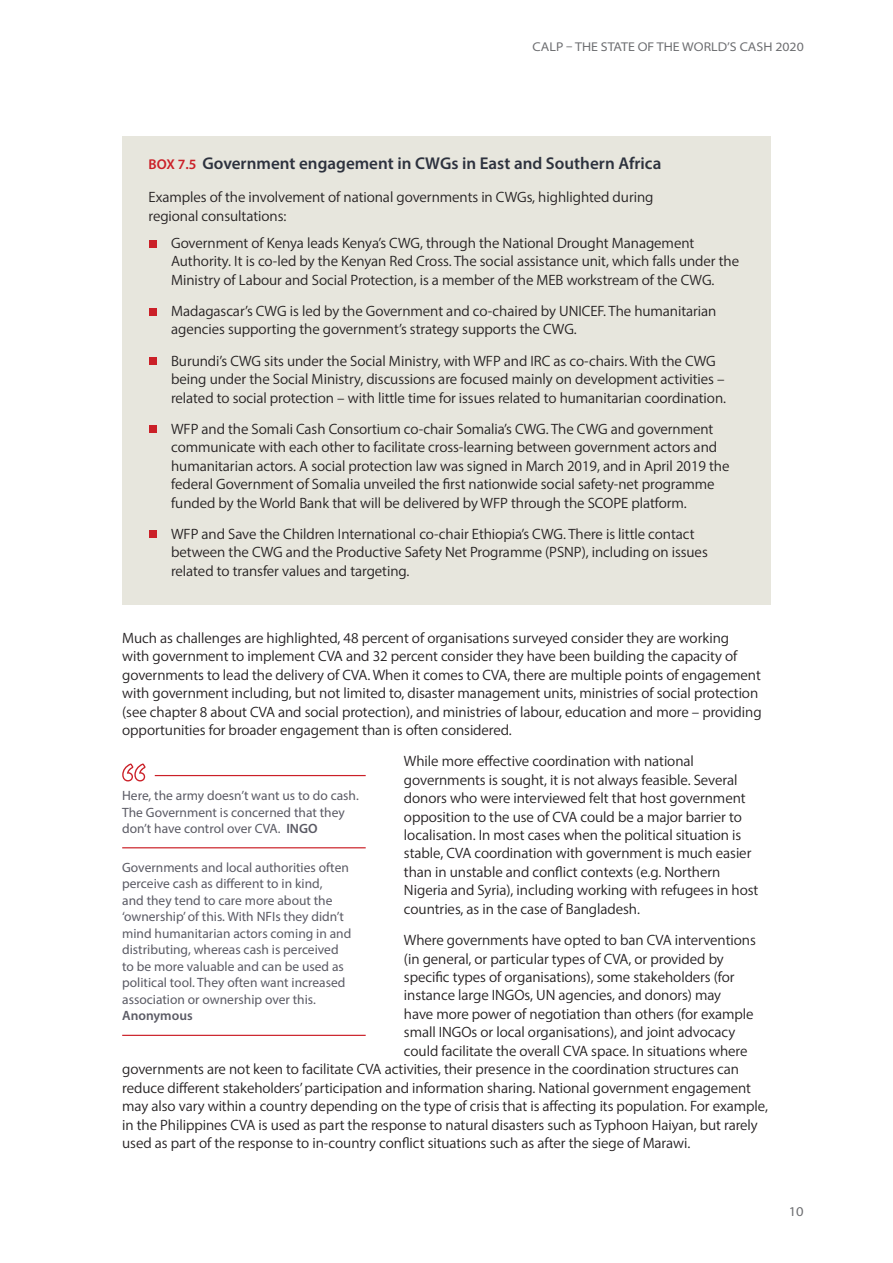
<style>
.page{position:relative;width:893px;height:1263px;background:#fff}
.page>*{position:absolute;margin:0;border:0;box-sizing:border-box;transform-origin:0 0}
.t1{font:17.1px "Myriad Variable Concept";letter-spacing:.19em;color:#2d323e}
.Body_Copy{font:15px/18.5px "Myriad Variable Concept";letter-spacing:.155em;color:#231f20}
.Body_Copy-2{font:15px "Myriad Variable Concept";letter-spacing:.135em;color:#231f20}
.t2{font:13.5px/16.5px "Myriad Variable Concept";letter-spacing:.17em;color:#5b5b65}
.t3{font:13.5px "Myriad Variable Concept";color:#6c6d70}
.t4{font:12.75px "Myriad Variable Concept";letter-spacing:.215em;color:#6c6d70}
.s1{font-size:14.25px;color:#cb2028}
</style>
<div class="page">
<div style="left:122px;top:136px;width:649px;height:469px;background:#e7e6dd"></div>
<div style="left:149px;top:240px;width:7px;height:7px;background:#cb2028"></div>
<div style="left:149px;top:308px;width:7px;height:8px;background:#cb2028"></div>
<div style="left:149px;top:357px;width:7px;height:8px;background:#cb2028"></div>
<div style="left:149px;top:425px;width:7px;height:8px;background:#cb2028"></div>
<div style="left:149px;top:530px;width:7px;height:8px;background:#cb2028"></div>
<hr style="left:155px;top:775px;width:211px;height:1px;background:#cb2028">
<svg style="left:122px;top:763px;width:24px;height:18px"></svg>
<hr style="left:122px;top:847px;width:244px;height:1px;background:#cb2028">
<hr style="left:122px;top:1035px;width:244px;height:1px;background:#cb2028">
<p class="t4" style="left:533px;top:39px;width:270px">CALP – THE STATE OF THE WORLD’S CASH 2020</p>
<p class="t1" style="left:149px;top:153px;width:511px"><span class="s1">BOX 7.5</span> Government engagement in CWGs in East and Southern Africa</p>
<p class="Body_Copy" style="left:149px;top:188px;width:504px">Examples of the involvement of national governments in CWGs, highlighted during regional consultations:</p>
<p class="Body_Copy" style="left:171px;top:234px;width:567px">Government of Kenya leads Kenya’s CWG, through the National Drought Management<br>Authority. It is co-led by the Kenyan Red Cross. The social assistance unit, which falls under the<br>Ministry of Labour and Social Protection, is a member of the MEB workstream of the CWG.</p>
<p class="Body_Copy" style="left:171px;top:302px;width:544px">Madagascar’s CWG is led by the Government and co-chaired by UNICEF. The humanitarian agencies supporting the government’s strategy supports the CWG.</p>
<p class="Body_Copy" style="left:171px;top:351px;width:556px">Burundi’s CWG sits under the Social Ministry, with WFP and IRC as co-chairs. With the CWG being under the Social Ministry, discussions are focused mainly on development activities – related to social protection – with little time for issues related to humanitarian coordination.</p>
<p class="Body_Copy" style="left:171px;top:419px;width:557px">WFP and the Somali Cash Consortium co-chair Somalia’s CWG. The CWG and government communicate with each other to facilitate cross-learning between government actors and humanitarian actors. A social protection law was signed in March 2019, and in April 2019 the federal Government of Somalia unveiled the first nationwide social safety-net programme funded by the World Bank that will be delivered by WFP through the SCOPE platform.</p>
<p class="Body_Copy" style="left:171px;top:524px;width:536px">WFP and Save the Children International co-chair Ethiopia’s CWG. There is little contact between the CWG and the Productive Safety Net Programme (PSNP), including on issues related to transfer values and targeting.</p>
<p class="Body_Copy" style="left:122px;top:628px;width:639px">Much as challenges are highlighted, 48 percent of organisations surveyed consider they are working<br>with government to implement CVA and 32 percent consider they have been building the capacity of governments to lead the delivery of CVA. When it comes to CVA, there are multiple points of engagement with government including, but not limited to, disaster management units, ministries of social protection (see chapter 8 about CVA and social protection), and ministries of labour, education and more – providing opportunities for broader engagement than is often considered.</p>
<p class="Body_Copy" style="left:404px;top:752px;width:354px">While more effective coordination with national governments is sought, it is not always feasible. Several donors who were interviewed felt that host government opposition to the use of CVA could be a major barrier to localisation. In most cases when the political situation is stable, CVA coordination with government is much easier than in unstable and conflict contexts (e.g. Northern Nigeria and Syria), including working with refugees in host countries, as in the case of Bangladesh.</p>
<p class="Body_Copy" style="left:404px;top:931px;width:352px">Where governments have opted to ban CVA interventions</p>
<p class="Body_Copy" style="left:404px;top:949px;width:319px">(in general, or particular types of CVA, or provided by</p>
<p class="Body_Copy" style="left:404px;top:968px;width:331px">specific types of organisations), some stakeholders (for</p>
<p class="Body_Copy" style="left:404px;top:986px;width:317px">instance large INGOs, UN agencies, and donors) may</p>
<p class="Body_Copy" style="left:404px;top:1004px;width:349px">have more power of negotiation than others (for example</p>
<p class="Body_Copy" style="left:404px;top:1023px;width:331px">small INGOs or local organisations), and joint advocacy</p>
<p class="Body_Copy-2" style="left:404px;top:1042px;width:343px">could facilitate the overall CVA space. In situations where</p>
<p class="Body_Copy" style="left:122px;top:1060px;width:616px">governments are not keen to facilitate CVA activities, their presence in the coordination structures can</p>
<p class="Body_Copy" style="left:122px;top:1078px;width:629px">reduce different stakeholders’ participation and information sharing. National government engagement</p>
<p class="Body_Copy" style="left:122px;top:1097px;width:647px">may also vary within a country depending on the type of crisis that is affecting its population. For example,</p>
<p class="Body_Copy" style="left:122px;top:1115px;width:635px">in the Philippines CVA is used as part the response to natural disasters such as Typhoon Haiyan, but rarely</p>
<p class="Body_Copy" style="left:122px;top:1134px;width:569px">used as part of the response to in-country conflict situations such as after the siege of Marawi.</p>
<p class="t2" style="left:122px;top:787px;width:238px">Here, the army doesn’t want us to do cash.<br>The Government is concerned that they don’t have control over CVA. INGO</p>
<p class="t2" style="left:122px;top:859px;width:228px">Governments and local authorities often perceive cash as different to in kind,<br>and they tend to care more about the ‘ownership’ of this. With NFIs they didn’t mind humanitarian actors coming in and distributing, whereas cash is perceived<br>to be more valuable and can be used as political tool. They often want increased association or ownership over this.<br>Anonymous</p>
<p class="t3" style="left:789px;top:1203px;width:14px">10</p>
</div>
